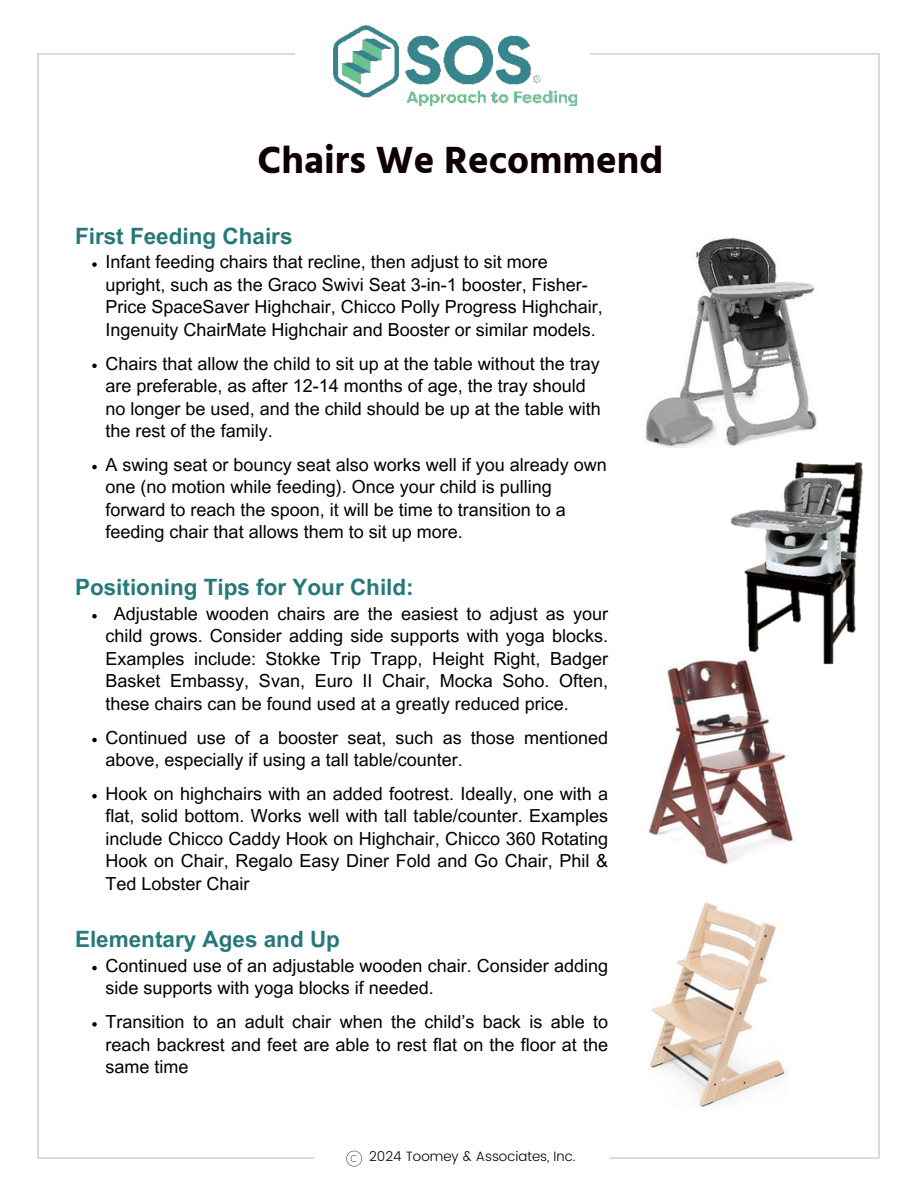
<style>
.page{position:relative;width:918px;height:1188px;background:#fff}
.page>*{position:absolute;margin:0;border:0;box-sizing:border-box;transform-origin:0 0}
.t1{font:700 39px "Hind Guntur";color:#0d0102}
.t2{font:700 22.5px "Arial MT Pro";color:#267979}
.t3{font:18px/22.5px "Arial MT Pro";color:#000}
.t4{font:300 13.5px "Poppins";color:#000}
</style>
<div class="page">
<svg style="left:346px;top:1151px;width:16px;height:15px"></svg>
<img style="left:333px;top:26px;width:243px;height:80px">
<img style="left:645px;top:237px;width:172px;height:211px">
<img style="left:730px;top:456px;width:150px;height:213px">
<img style="left:648px;top:658px;width:147px;height:207px">
<img style="left:649px;top:902px;width:139px;height:205px">
<svg style="left:92px;top:614px;width:5px;height:4px"></svg>
<svg style="left:92px;top:738px;width:5px;height:4px"></svg>
<svg style="left:92px;top:794px;width:5px;height:4px"></svg>
<svg style="left:92px;top:262px;width:5px;height:5px"></svg>
<svg style="left:92px;top:364px;width:5px;height:4px"></svg>
<svg style="left:92px;top:465px;width:5px;height:4px"></svg>
<svg style="left:92px;top:966px;width:5px;height:4px"></svg>
<svg style="left:92px;top:1022px;width:5px;height:5px"></svg>
<h1 class="t1" style="left:258px;top:136px;width:407px">Chairs We Recommend</h1>
<p class="t2" style="left:75px;top:222px;width:219px">First Feeding Chairs</p>
<p class="t3" style="left:106px;top:252px;width:499px">Infant feeding chairs that recline, then adjust to sit more upright, such as the Graco Swivi Seat 3-in-1 booster, Fisher-Price SpaceSaver Highchair, Chicco Polly Progress Highchair, Ingenuity ChairMate Highchair and Booster or similar models.</p>
<p class="t3" style="left:106px;top:353px;width:497px">Chairs that allow the child to sit up at the table without the tray are preferable, as after 12-14 months of age, the tray should no longer be used, and the child should be up at the table with the rest of the family.</p>
<p class="t3" style="left:106px;top:454px;width:503px">A swing seat or bouncy seat also works well if you already own one (no motion while feeding). Once your child is pulling forward to reach the spoon, it will be time to transition to a feeding chair that allows them to sit up more.</p>
<p class="t2" style="left:75px;top:574px;width:340px">Positioning Tips for Your Child:</p>
<p class="t3" style="left:106px;top:603px;width:504px;text-align:justify;text-indent:8px">Adjustable wooden chairs are the easiest to adjust as your child grows. Consider adding side supports with yoga blocks.<br>Examples include: Stokke Trip Trapp, Height Right, Badger Basket Embassy, Svan, Euro II Chair, Mocka Soho. Often, these chairs can be found used at a greatly reduced price.</p>
<p class="t3" style="left:106px;top:727px;width:504px">Continued use of a booster seat, such as those mentioned above, especially if using a tall table/counter.</p>
<p class="t3" style="left:106px;top:783px;width:504px;text-align:justify">Hook on highchairs with an added footrest. Ideally, one with a flat, solid bottom. Works well with tall table/counter. Examples include Chicco Caddy Hook on Highchair, Chicco 360 Rotating Hook on Chair, Regalo Easy Diner Fold and Go Chair, Phil &amp; Ted Lobster Chair</p>
<p class="t2" style="left:75px;top:926px;width:267px">Elementary Ages and Up</p>
<p class="t3" style="left:106px;top:955px;width:504px">Continued use of an adjustable wooden chair. Consider adding side supports with yoga blocks if needed.</p>
<p class="t3" style="left:106px;top:1011px;width:504px;text-align:justify">Transition to an adult chair when the child’s back is able to reach backrest and feet are able to rest flat on the floor at the same time</p>
<p class="t4" style="left:369px;top:1146px;width:208px">2024 Toomey &amp; Associates, Inc.</p>
</div>
